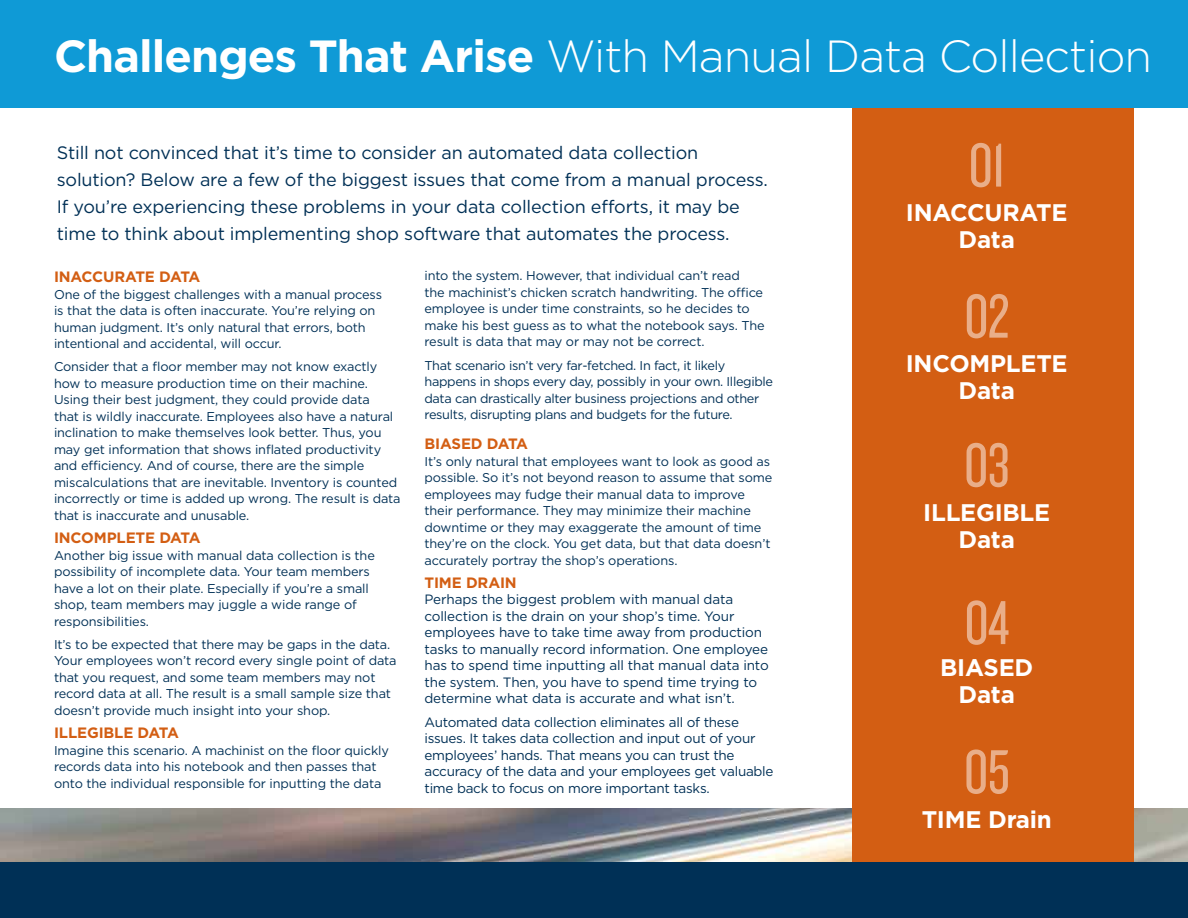
<style>
.page{position:relative;width:1188px;height:918px;background:#fff}
.page>*{position:absolute;margin:0;border:0;box-sizing:border-box;transform-origin:0 0}
.t1{font:64.5px "Knockout 28 Junior Feathrwt";letter-spacing:-.01em;color:#e9ae89}
.t2{font:300 45px "Gotham";letter-spacing:-.02em;color:#fff}
.t3{font:700 24px/27px "Gotham";letter-spacing:-.01em;color:#fff;text-align:center}
.t4{font:18px/27px "Gotham";letter-spacing:-.01em;color:#003056}
.t5{font:700 15px "Gotham";letter-spacing:-.01em;color:#d35e13}
.t6{font:13.5px/16.5px "Gotham";letter-spacing:-.02em;color:#003056}
.t7{font:12.75px/16.5px "Gotham";letter-spacing:-.01em;color:#003056}
.s1{font-weight:700}
</style>
<div class="page">
<img style="left:0;top:808px;width:1188px;height:55px">
<div style="left:853px;top:94px;width:281px;height:824px;background:#d35e13"></div>
<div style="left:0;top:0;width:1188px;height:108px;background:#0f9ad6"></div>
<div style="left:0;top:863px;width:1188px;height:55px;background:#003056"></div>
<h2 class="t2" style="left:54px;top:27px;width:1100px"><span class="s1">Challenges That Arise</span> With Manual Data Collection</h2>
<p class="t4" style="left:57px;top:139px;width:713px">Still not convinced that it’s time to consider an automated data collection solution? Below are a few of the biggest issues that come from a manual process.<br>If you’re experiencing these problems in your data collection efforts, it may be time to think about implementing shop software that automates the process.</p>
<p class="t5" style="left:54px;top:267px;width:148px">INACCURATE DATA</p>
<p class="t7" style="left:54px;top:286px;width:330px">One of the biggest challenges with a manual process is that the data is often inaccurate. You’re relying on human judgment. It’s only natural that errors, both intentional and accidental, will occur.</p>
<p class="t7" style="left:54px;top:358px;width:348px">Consider that a floor member may not know exactly how to measure production time on their machine.<br>Using their best judgment, they could provide data<br>that is wildly inaccurate. Employees also have a natural inclination to make themselves look better. Thus, you may get information that shows inflated productivity and efficiency. And of course, there are the simple miscalculations that are inevitable. Inventory is counted incorrectly or time is added up wrong. The result is data that is inaccurate and unusable.</p>
<p class="t5" style="left:54px;top:528px;width:148px">INCOMPLETE DATA</p>
<p class="t7" style="left:54px;top:547px;width:322px">Another big issue with manual data collection is the possibility of incomplete data. Your team members have a lot on their plate. Especially if you’re a small shop, team members may juggle a wide range of responsibilities.</p>
<p class="t7" style="left:54px;top:636px;width:344px">It’s to be expected that there may be gaps in the data.<br>Your employees won’t record every single point of data that you request, and some team members may not record data at all. The result is a small sample size that doesn’t provide much insight into your shop.</p>
<p class="t5" style="left:54px;top:723px;width:126px">ILLEGIBLE DATA</p>
<p class="t7" style="left:54px;top:742px;width:336px">Imagine this scenario. A machinist on the floor quickly records data into his notebook and then passes that onto the individual responsible for inputting the data</p>
<p class="t7" style="left:425px;top:267px;width:342px">into the system. However, that individual can’t read<br>the machinist’s chicken scratch handwriting. The office employee is under time constraints, so he decides to make his best guess as to what the notebook says. The result is data that may or may not be correct.</p>
<p class="t7" style="left:425px;top:357px;width:350px">That scenario isn’t very far-fetched. In fact, it likely happens in shops every day, possibly in your own. Illegible data can drastically alter business projections and other results, disrupting plans and budgets for the future.</p>
<p class="t5" style="left:424px;top:434px;width:105px">BIASED DATA</p>
<p class="t7" style="left:424px;top:453px;width:349px">It’s only natural that employees want to look as good as possible. So it’s not beyond reason to assume that some employees may fudge their manual data to improve their performance. They may minimize their machine downtime or they may exaggerate the amount of time they’re on the clock. You get data, but that data doesn’t accurately portray the shop’s operations.</p>
<p class="t5" style="left:424px;top:573px;width:94px">TIME DRAIN</p>
<p class="t6" style="left:424px;top:591px;width:346px">Perhaps the biggest problem with manual data collection is the drain on your shop’s time. Your employees have to take time away from production tasks to manually record information. One employee has to spend time inputting all that manual data into the system. Then, you have to spend time trying to determine what data is accurate and what isn’t.</p>
<p class="t6" style="left:424px;top:713px;width:351px">Automated data collection eliminates all of these issues. It takes data collection and input out of your employees’ hands. That means you can trust the accuracy of the data and your employees get valuable time back to focus on more important tasks.</p>
<h1 class="t1" style="left:969px;top:126px;width:38px">01</h1>
<h3 class="t3" style="left:906px;top:199px;width:163px">INACCURATE<br>Data</h3>
<h1 class="t1" style="left:964px;top:277px;width:47px">02</h1>
<h3 class="t3" style="left:906px;top:350px;width:163px">INCOMPLETE<br>Data</h3>
<h1 class="t1" style="left:964px;top:426px;width:47px">03</h1>
<h3 class="t3" style="left:923px;top:499px;width:129px">ILLEGIBLE<br>Data</h3>
<h1 class="t1" style="left:964px;top:583px;width:46px">04</h1>
<h3 class="t3" style="left:940px;top:654px;width:95px">BIASED<br>Data</h3>
<h1 class="t1" style="left:964px;top:732px;width:47px">05</h1>
<h3 class="t3" style="left:922px;top:805px;width:132px">TIME Drain</h3>
</div>
